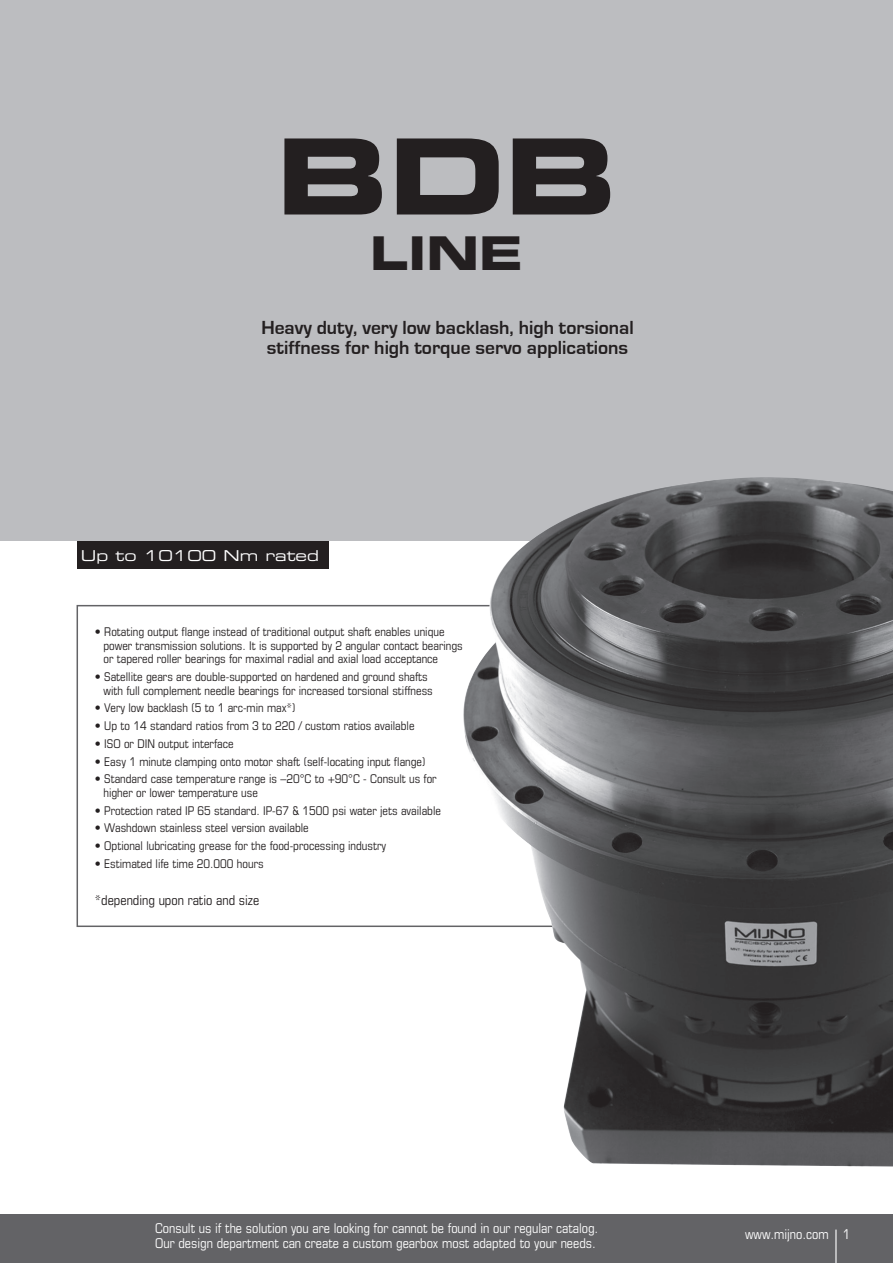
<style>
.page{position:relative;width:893px;height:1263px;background:#fff}
.page>*{position:absolute;margin:0;border:0;box-sizing:border-box;transform-origin:0 0}
.t1{font:105px "Eurostile Bold Extended Two";color:#231f20}
.t2{font:46.5px "Eurostile Bold Extended Two";color:#231f20}
.t3{font:700 19.5px/19.5px "Eurostile";color:#231f20}
.t4{font:15px "Eurostile Extended Two";color:#fff}
.t5{font:condensed 13.5px/15px "Eurostile";color:#fff}
.t6{font:condensed 13.5px "Eurostile";color:#231f20}
.t7{font:condensed 12px/13.5px "Eurostile";color:#231f20}
</style>
<div class="page">
<div style="left:0;top:1214px;width:893px;height:49px;background:#636366"></div>
<hr style="left:835px;top:1229px;width:1px;height:34px;background:#fff">
<div style="left:77px;top:511px;width:251px;height:57px;background:#231f20"></div>
<div style="left:0;top:0;width:893px;height:540px;background:#bcbdc0"></div>
<img style="left:460px;top:477px;width:433px;height:689px">
<h1 class="t1" style="left:277px;top:103px;width:341px">BDB</h1>
<h2 class="t2" style="left:370px;top:221px;width:154px">line</h2>
<h3 class="t3" style="left:261px;top:318px;width:374px">Heavy duty, very low backlash, high torsional stiffness for high torque servo applications</h3>
<p class="t4" style="left:81px;top:545px;width:240px">Up to 10100 Nm rated</p>
<p class="t7" style="left:103px;top:625px;width:361px;text-indent:-9px">• Rotating output flange instead of traditional output shaft enables unique power transmission solutions. It is supported by 2 angular contact bearings or tapered roller bearings for maximal radial and axial load acceptance</p>
<p class="t7" style="left:103px;top:670px;width:331px;text-indent:-9px">• Satellite gears are double-supported on hardened and ground shafts with full complement needle bearings for increased torsional stiffness</p>
<p class="t7" style="left:95px;top:701px;width:202px">• Very low backlash (5 to 1 arc-min max*)</p>
<p class="t7" style="left:95px;top:719px;width:321px">• Up to 14 standard ratios from 3 to 220 / custom ratios available</p>
<p class="t7" style="left:95px;top:737px;width:140px">• ISO or DIN output interface</p>
<p class="t7" style="left:95px;top:754px;width:332px">• Easy 1 minute clamping onto motor shaft (self-locating input flange)</p>
<p class="t7" style="left:103px;top:772px;width:335px;text-indent:-9px">• Standard case temperature range is –20°C to +90°C - Consult us for higher or lower temperature use</p>
<p class="t7" style="left:95px;top:803px;width:348px">• Protection rated IP 65 standard. IP-67 &amp; 1500 psi water jets available</p>
<p class="t7" style="left:95px;top:821px;width:215px">• Washdown stainless steel version available</p>
<p class="t7" style="left:95px;top:839px;width:293px">• Optional lubricating grease for the food-processing industry</p>
<p class="t7" style="left:95px;top:857px;width:170px">• Estimated life time 20.000 hours</p>
<p class="t6" style="left:95px;top:892px;width:166px">*depending upon ratio and size</p>
<p class="t5" style="left:155px;top:1220px;width:445px">Consult us if the solution you are looking for cannot be found in our regular catalog.<br>Our design department can create a custom gearbox most adapted to your needs.</p>
<p class="t5" style="left:745px;top:1226px;width:107px">www.mijno.com 1</p>
</div>
